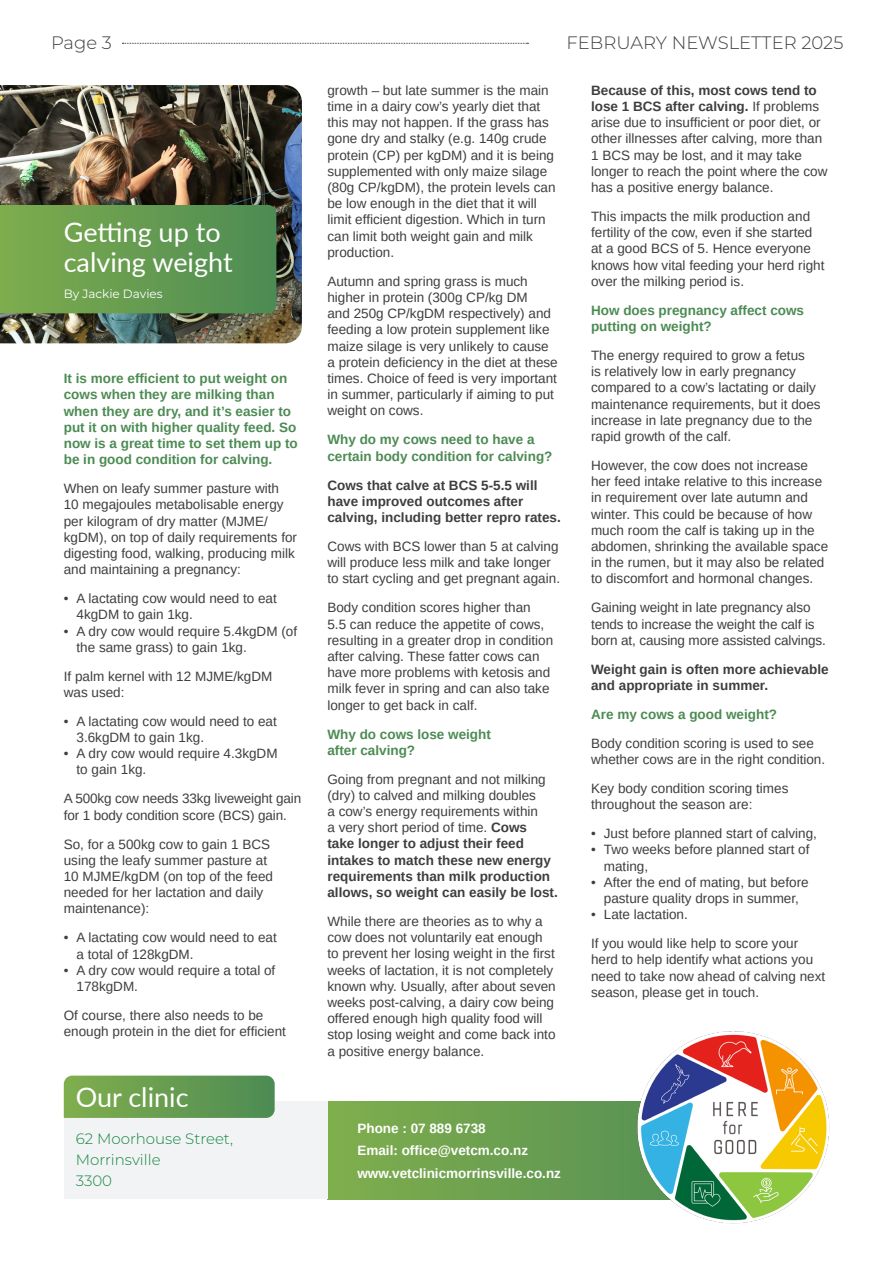
<style>
.page{position:relative;width:893px;height:1263px;background:#fff}
.page>*{position:absolute;margin:0;border:0;box-sizing:border-box;transform-origin:0 0}
.Title_Article_2_White{font:27px/30px "Lato";color:#fff}
.t1{font:300 18px "Montserrat";color:#3e3e3f}
.Body_Text_Intro{font:300 15px "Montserrat";color:#148742}
.t2{font:13.5px/16.2px "Arimo";color:#3e3e3f}
.t3{font:700 13.5px/16.2px "Arimo";color:#3e3e3f}
.t4{font:700 13.5px/16.2px "Arimo";color:#4c8b53}
.Caption_White{font:700 13.5px "Arimo";color:#fff}
.Body_Text_2_Left_Gradient{font:12px "Montserrat";color:#fff}
.s1{font-weight:400}
.s2{font-weight:700}
</style>
<div class="page">
<svg style="left:122px;top:43px;width:406px;height:1px"></svg>
<svg style="left:327px;top:1101px;width:304px;height:98px;background:#6ea250"></svg>
<div style="left:64px;top:1101px;width:263px;height:98px;background:#f2f3f4"></div>
<svg style="left:64px;top:1075px;width:211px;height:43px;background:#6a9f54"></svg>
<img style="left:631px;top:1031px;width:199px;height:193px">
<img style="left:0;top:85px;width:302px;height:258px">
<svg style="left:0;top:205px;width:276px;height:108px;background:#659b50"></svg>
<h2 class="t1" style="left:51px;top:31px;width:62px">Page 3</h2>
<h2 class="t1" style="left:566px;top:31px;width:278px">FEBRUARY NEWSLETTER 2025</h2>
<p class="Title_Article_2_White" style="left:64px;top:216px;width:170px">Getting up to calving weight</p>
<p class="Body_Text_2_Left_Gradient" style="left:64px;top:286px;width:100px">By Jackie Davies</p>
<p class="t4" style="left:64px;top:371px;width:236px">It is more efficient to put weight on cows when they are milking than when they are dry, and it’s easier to put it on with higher quality feed. So now is a great time to set them up to be in good condition for calving.</p>
<p class="t2" style="left:64px;top:480px;width:235px">When on leafy summer pasture with 10 megajoules metabolisable energy per kilogram of dry matter (MJME/ kgDM), on top of daily requirements for digesting food, walking, producing milk and maintaining a pregnancy:</p>
<p class="t2" style="left:77px;top:590px;width:202px;text-indent:-13px">• A lactating cow would need to eat<br>4kgDM to gain 1kg.</p>
<p class="t2" style="left:77px;top:623px;width:222px;text-indent:-13px">• A dry cow would require 5.4kgDM (of the same grass) to gain 1kg.</p>
<p class="t2" style="left:64px;top:668px;width:210px">If palm kernel with 12 MJME/kgDM was used:</p>
<p class="t2" style="left:77px;top:713px;width:202px;text-indent:-13px">• A lactating cow would need to eat<br>3.6kgDM to gain 1kg.</p>
<p class="t2" style="left:77px;top:746px;width:203px;text-indent:-13px">• A dry cow would require 4.3kgDM to gain 1kg.</p>
<p class="t2" style="left:64px;top:791px;width:239px">A 500kg cow needs 33kg liveweight gain for 1 body condition score (BCS) gain.</p>
<p class="t2" style="left:64px;top:836px;width:211px">So, for a 500kg cow to gain 1 BCS using the leafy summer pasture at<br>10 MJME/kgDM (on top of the feed needed for her lactation and daily maintenance):</p>
<p class="t2" style="left:77px;top:930px;width:202px;text-indent:-13px">• A lactating cow would need to eat a total of 128kgDM.</p>
<p class="t2" style="left:77px;top:962px;width:200px;text-indent:-13px">• A dry cow would require a total of<br>178kgDM.</p>
<p class="t2" style="left:64px;top:1007px;width:224px">Of course, there also needs to be enough protein in the diet for efficient</p>
<p class="Title_Article_2_White" style="left:76px;top:1081px;width:114px">Our clinic</p>
<p class="Body_Text_Intro" style="left:76px;top:1129px;width:159px">62 Moorhouse Street,</p>
<p class="Body_Text_Intro" style="left:76px;top:1150px;width:86px">Morrinsville</p>
<p class="Body_Text_Intro" style="left:76px;top:1171px;width:38px">3300</p>
<p class="t2" style="left:327px;top:82px;width:230px">growth – but late summer is the main time in a dairy cow’s yearly diet that this may not happen. If the grass has gone dry and stalky (e.g. 140g crude protein (CP) per kgDM) and it is being supplemented with only maize silage (80g CP/kgDM), the protein levels can be low enough in the diet that it will limit efficient digestion. Which in turn can limit both weight gain and milk production.</p>
<p class="t2" style="left:327px;top:273px;width:232px">Autumn and spring grass is much higher in protein (300g CP/kg DM<br>and 250g CP/kgDM respectively) and feeding a low protein supplement like maize silage is very unlikely to cause a protein deficiency in the diet at these times. Choice of feed is very important in summer, particularly if aiming to put weight on cows.</p>
<p class="t4" style="left:327px;top:432px;width:227px">Why do my cows need to have a certain body condition for calving?</p>
<p class="t3" style="left:327px;top:477px;width:235px">Cows that calve at BCS 5-5.5 will have improved outcomes after calving, including better repro rates.</p>
<p class="t2" style="left:327px;top:538px;width:234px">Cows with BCS lower than 5 at calving will produce less milk and take longer to start cycling and get pregnant again.</p>
<p class="t2" style="left:327px;top:600px;width:227px">Body condition scores higher than<br>5.5 can reduce the appetite of cows, resulting in a greater drop in condition after calving. These fatter cows can have more problems with ketosis and milk fever in spring and can also take longer to get back in calf.</p>
<p class="t4" style="left:327px;top:726px;width:165px">Why do cows lose weight after calving?</p>
<p class="t3" style="left:327px;top:771px;width:232px"><span class="s1">Going from pregnant and not milking (dry) to calved and milking doubles<br>a cow’s energy requirements within<br>a very short period of time.</span> Cows<br>take longer to adjust their feed intakes to match these new energy requirements than milk production allows, so weight can easily be lost.</p>
<p class="t2" style="left:327px;top:913px;width:230px">While there are theories as to why a cow does not voluntarily eat enough to prevent her losing weight in the first weeks of lactation, it is not completely known why. Usually, after about seven weeks post-calving, a dairy cow being offered enough high quality food will stop losing weight and come back into a positive energy balance.</p>
<p class="Caption_White" style="left:357px;top:1118px;width:130px">Phone : 07 889 6738</p>
<p class="Caption_White" style="left:357px;top:1141px;width:172px">Email: office@vetcm.co.nz</p>
<p class="Caption_White" style="left:357px;top:1164px;width:205px">www.vetclinicmorrinsville.co.nz</p>
<p class="t2" style="left:591px;top:82px;width:238px"><span class="s2">Because of this, most cows tend to lose 1 BCS after calving.</span> If problems arise due to insufficient or poor diet, or other illnesses after calving, more than 1 BCS may be lost, and it may take longer to reach the point where the cow has a positive energy balance.</p>
<p class="t2" style="left:591px;top:208px;width:235px">This impacts the milk production and fertility of the cow, even if she started at a good BCS of 5. Hence everyone knows how vital feeding your herd right over the milking period is.</p>
<p class="t4" style="left:591px;top:302px;width:215px">How does pregnancy affect cows putting on weight?</p>
<p class="t2" style="left:591px;top:347px;width:231px">The energy required to grow a fetus<br>is relatively low in early pregnancy compared to a cow’s lactating or daily maintenance requirements, but it does increase in late pregnancy due to the rapid growth of the calf.</p>
<p class="t2" style="left:591px;top:457px;width:239px">However, the cow does not increase her feed intake relative to this increase in requirement over late autumn and winter. This could be because of how much room the calf is taking up in the abdomen, shrinking the available space in the rumen, but it may also be related to discomfort and hormonal changes.</p>
<p class="t2" style="left:591px;top:600px;width:236px">Gaining weight in late pregnancy also tends to increase the weight the calf is born at, causing more assisted calvings.</p>
<p class="t3" style="left:591px;top:661px;width:239px">Weight gain is often more achievable and appropriate in summer.</p>
<p class="t4" style="left:591px;top:706px;width:188px">Are my cows a good weight?</p>
<p class="t2" style="left:591px;top:735px;width:236px">Body condition scoring is used to see whether cows are in the right condition.</p>
<p class="t2" style="left:591px;top:780px;width:199px">Key body condition scoring times throughout the season are:</p>
<p class="t2" style="left:591px;top:825px;width:227px">• Just before planned start of calving,</p>
<p class="t2" style="left:604px;top:842px;width:207px;text-indent:-13px">• Two weeks before planned start of mating,</p>
<p class="t2" style="left:591px;top:874px;width:219px;text-align:center">• After the end of mating, but before pasture quality drops in summer,</p>
<p class="t2" style="left:591px;top:906px;width:98px">• Late lactation.</p>
<p class="t2" style="left:591px;top:935px;width:236px">If you would like help to score your herd to help identify what actions you need to take now ahead of calving next season, please get in touch.</p>
</div>
